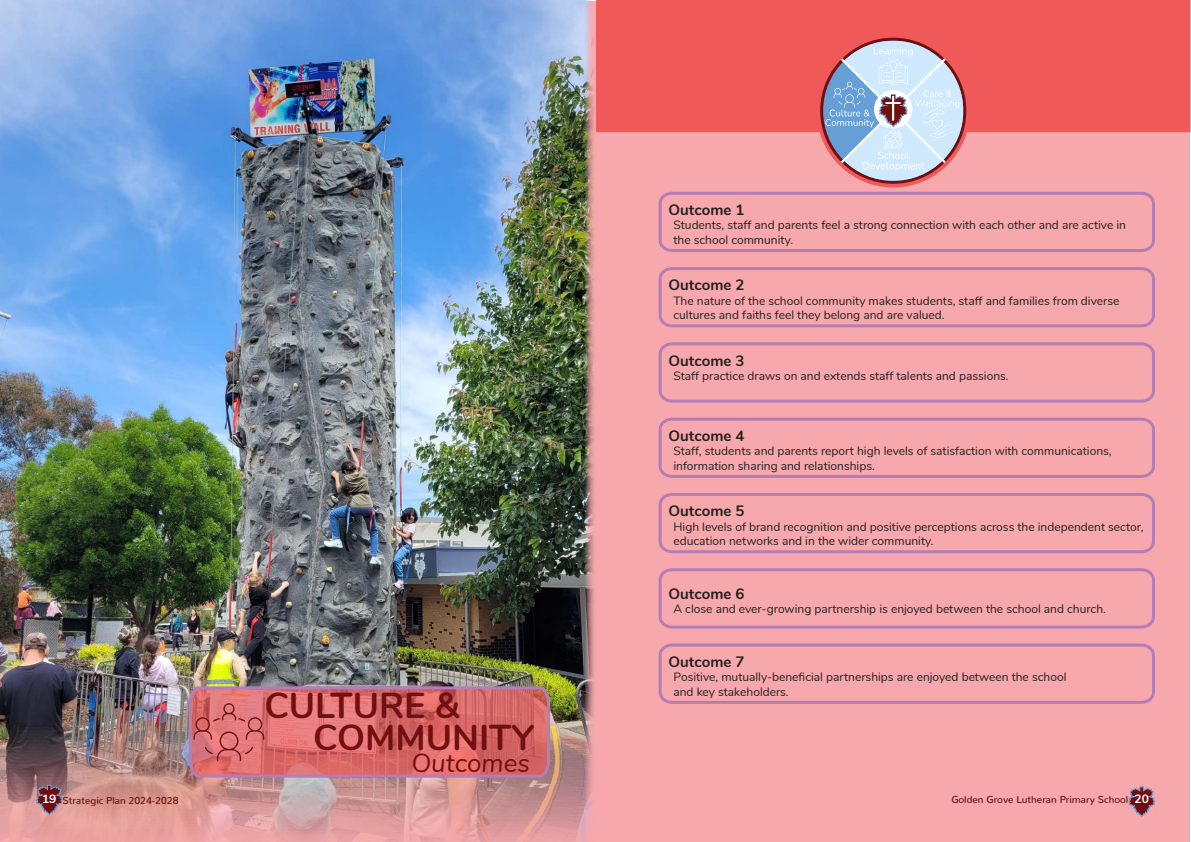
<style>
.page{position:relative;width:1191px;height:842px;background:#fff}
.page>*{position:absolute;margin:0;border:0;box-sizing:border-box;transform-origin:0 0}
.t1{font:700 36px/32px "Nunito";color:#701013}
.t2{font:italic 26px "Nunito";color:#701013}
.t3{font:700 15px "Nunito";color:#231f20}
.t4{font:12px/14.4px "Nunito";color:#231f20}
.t5{font:500 10px "Nunito";color:#6e0f10}
.s1{font-weight:700;font-size:12px;color:#fff}
</style>
<div class="page">
<div style="left:0;top:1px;width:1190px;height:840px;background:#f7a8ac"></div>
<div style="left:596px;top:0;width:594px;height:132px;background:#f05959"></div>
<img style="left:0;top:0;width:596px;height:842px">
<div style="left:816px;top:34px;width:154px;height:153px;background:#f05959;border-radius:50%"></div>
<svg style="left:820px;top:38px;width:146px;height:146px;fill:#f05959"></svg>
<svg style="left:823px;top:41px;width:20px;height:140px"></svg>
<svg style="left:843px;top:41px;width:120px;height:140px"></svg>
<svg style="left:825px;top:47px;width:134px;height:124px;background:#bdc5db"></svg>
<svg style="left:658px;top:191px;width:497px;height:61px"></svg>
<svg style="left:187px;top:685px;width:364px;height:94px;background:#d56e73"></svg>
<svg style="left:658px;top:267px;width:497px;height:61px"></svg>
<svg style="left:658px;top:342px;width:497px;height:61px"></svg>
<svg style="left:658px;top:417px;width:497px;height:61px"></svg>
<svg style="left:658px;top:493px;width:497px;height:61px"></svg>
<svg style="left:658px;top:568px;width:497px;height:61px"></svg>
<svg style="left:658px;top:643px;width:497px;height:61px"></svg>
<svg style="left:1128px;top:786px;width:27px;height:31px"></svg>
<svg style="left:36px;top:785px;width:27px;height:30px"></svg>
<p class="t3" style="left:668px;top:199px;width:77px">Outcome 1</p>
<p class="t4" style="left:673px;top:217px;width:454px">Students, staff and parents feel a strong connection with each other and are active in the school community.</p>
<p class="t3" style="left:668px;top:274px;width:77px">Outcome 2</p>
<p class="t4" style="left:673px;top:293px;width:447px">The nature of the school community makes students, staff and families from diverse cultures and faiths feel they belong and are valued.</p>
<p class="t3" style="left:668px;top:349px;width:77px">Outcome 3</p>
<p class="t4" style="left:673px;top:368px;width:337px">Staff practice draws on and extends staff talents and passions.</p>
<p class="t3" style="left:668px;top:425px;width:77px">Outcome 4</p>
<p class="t4" style="left:673px;top:443px;width:440px">Staff, students and parents report high levels of satisfaction with communications, information sharing and relationships.</p>
<p class="t3" style="left:668px;top:500px;width:77px">Outcome 5</p>
<p class="t4" style="left:673px;top:519px;width:471px">High levels of brand recognition and positive perceptions across the independent sector, education networks and in the wider community.</p>
<h1 class="t1" style="left:313px;top:687px;width:222px;text-indent:-49px">CULTURE &amp;<br>COMMUNITY</h1>
<h2 class="t2" style="left:411px;top:744px;width:120px">Outcomes</h2>
<p class="t3" style="left:668px;top:582px;width:77px">Outcome 6</p>
<p class="t4" style="left:673px;top:601px;width:434px">A close and ever-growing partnership is enjoyed between the school and church.</p>
<p class="t3" style="left:668px;top:651px;width:77px">Outcome 7</p>
<p class="t4" style="left:673px;top:669px;width:394px">Positive, mutually-beneficial partnerships are enjoyed between the school and key stakeholders.</p>
<p class="t5" style="left:42px;top:792px;width:138px"><span class="s1">19</span> Strategic Plan 2024-2028</p>
<p class="t5" style="left:951px;top:791px;width:199px">Golden Grove Lutheran Primary School <span class="s1">20</span></p>
</div>
